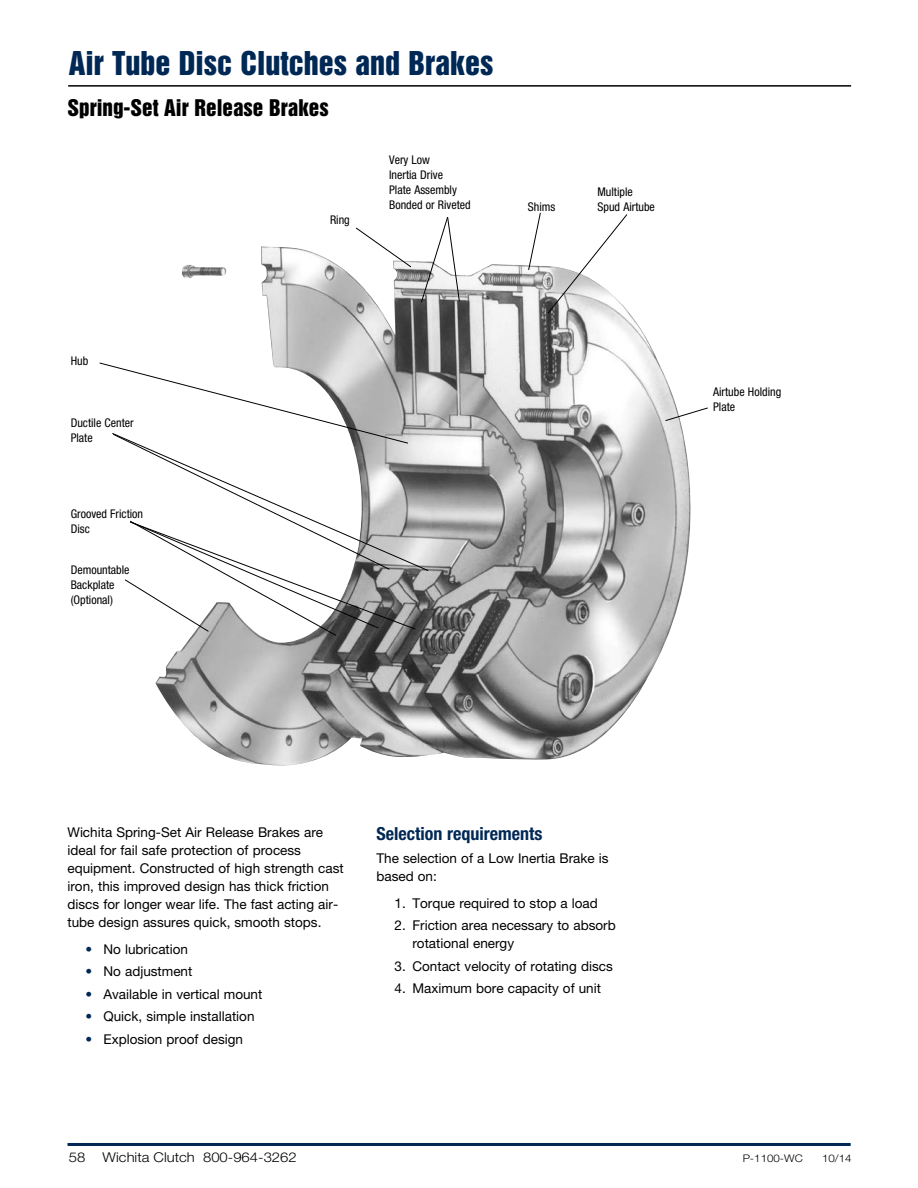
<style>
.page{position:relative;width:918px;height:1188px;background:#fff}
.page>*{position:absolute;margin:0;border:0;box-sizing:border-box;transform-origin:0 0}
.t1{font:30px "Helvetica Inserat LT Std";color:#002855}
.Head_12_14_6_Black{font:21px "Helvetica Inserat LT Std";color:#000}
.Head_10_12_3{font:700 condensed 18px "Helvetica Neue LT Std";color:#002855}
.Body_9_12_6{font:13.5px/18px "Helvetica Neue LT Std";color:#000}
.Bullets_9_12_6{font:13.5px/18px "Helvetica Neue LT Std";color:#000}
.t2{font:300 13.5px "Helvetica Neue LT Std";color:#000;scale:1.1 1}
.Caption_8_10_5{font:condensed 12px/15px "Helvetica Neue LT Std";color:#000}
.t3{font:300 10.5px "Helvetica Neue LT Std";color:#000;scale:1.1 1}
.s1{color:#002855}
</style>
<div class="page">
<hr style="left:68px;top:1143px;width:783px;height:3px;background:#002855">
<hr style="left:68px;top:85px;width:783px;height:2px;background:#000">
<img style="left:155px;top:246px;width:536px;height:520px">
<svg style="left:355px;top:227px;width:57px;height:41px"></svg>
<svg style="left:421px;top:217px;width:39px;height:86px"></svg>
<svg style="left:528px;top:212px;width:13px;height:59px"></svg>
<svg style="left:547px;top:214px;width:81px;height:100px"></svg>
<svg style="left:665px;top:407px;width:43px;height:15px"></svg>
<svg style="left:99px;top:362px;width:317px;height:275px"></svg>
<svg style="left:111px;top:432px;width:318px;height:140px"></svg>
<p class="t1" style="left:69px;top:45px;width:426px">Air Tube Disc Clutches and Brakes</p>
<p class="Head_12_14_6_Black" style="left:68px;top:95px;width:263px">Spring-Set Air Release Brakes</p>
<p class="Caption_8_10_5" style="left:330px;top:213px;width:21px">Ring</p>
<p class="Caption_8_10_5" style="left:389px;top:152px;width:83px">Very Low<br>Inertia Drive<br>Plate Assembly<br>Bonded or Riveted</p>
<p class="Caption_8_10_5" style="left:71px;top:354px;width:19px">Hub</p>
<p class="Caption_8_10_5" style="left:71px;top:415px;width:64px">Ductile Center<br>Plate</p>
<p class="Caption_8_10_5" style="left:71px;top:506px;width:74px">Grooved Friction<br>Disc</p>
<p class="Caption_8_10_5" style="left:71px;top:562px;width:60px">Demountable<br>Backplate (Optional)</p>
<p class="Caption_8_10_5" style="left:528px;top:199px;width:29px">Shims</p>
<p class="Caption_8_10_5" style="left:598px;top:184px;width:59px">Multiple<br>Spud Airtube</p>
<p class="Caption_8_10_5" style="left:713px;top:384px;width:70px">Airtube Holding<br>Plate</p>
<p class="Body_9_12_6" style="left:68px;top:823px;width:278px">Wichita Spring-Set Air Release Brakes are ideal for fail safe protection of process equipment. Constructed of high strength cast iron, this improved design has thick friction discs for longer wear life. The fast acting air&shy;tube design assures quick, smooth stops.</p>
<p class="Bullets_9_12_6" style="left:86px;top:940px;width:104px"><span class="s1">•</span> No lubrication</p>
<p class="Bullets_9_12_6" style="left:86px;top:962px;width:108px"><span class="s1">•</span> No adjustment</p>
<p class="Bullets_9_12_6" style="left:86px;top:985px;width:178px"><span class="s1">•</span> Available in vertical mount</p>
<p class="Bullets_9_12_6" style="left:86px;top:1007px;width:171px"><span class="s1">•</span> Quick, simple installation</p>
<p class="Bullets_9_12_6" style="left:86px;top:1030px;width:159px"><span class="s1">•</span> Explosion proof design</p>
<p class="Head_10_12_3" style="left:376px;top:823px;width:167px">Selection requirements</p>
<p class="Body_9_12_6" style="left:376px;top:849px;width:234px">The selection of a Low Inertia Brake is based on:</p>
<p class="Bullets_9_12_6" style="left:394px;top:894px;width:205px">1. Torque required to stop a load</p>
<p class="Bullets_9_12_6" style="left:412px;top:916px;width:205px;text-indent:-18px">2. Friction area necessary to absorb rotational energy</p>
<p class="Bullets_9_12_6" style="left:394px;top:957px;width:220px">3. Contact velocity of rotating discs</p>
<p class="Bullets_9_12_6" style="left:394px;top:979px;width:208px">4. Maximum bore capacity of unit</p>
<p class="t2" style="left:69px;top:1149px;width:17px">58</p>
<p class="t2" style="left:102px;top:1149px;width:178px">Wichita Clutch 800-964-3262</p>
<p class="t3" style="left:722px;top:1152px;width:75px"><sup>.....</sup>P-1100-WC</p>
<p class="t3" style="left:822px;top:1152px;width:28px">10/14</p>
</div>
